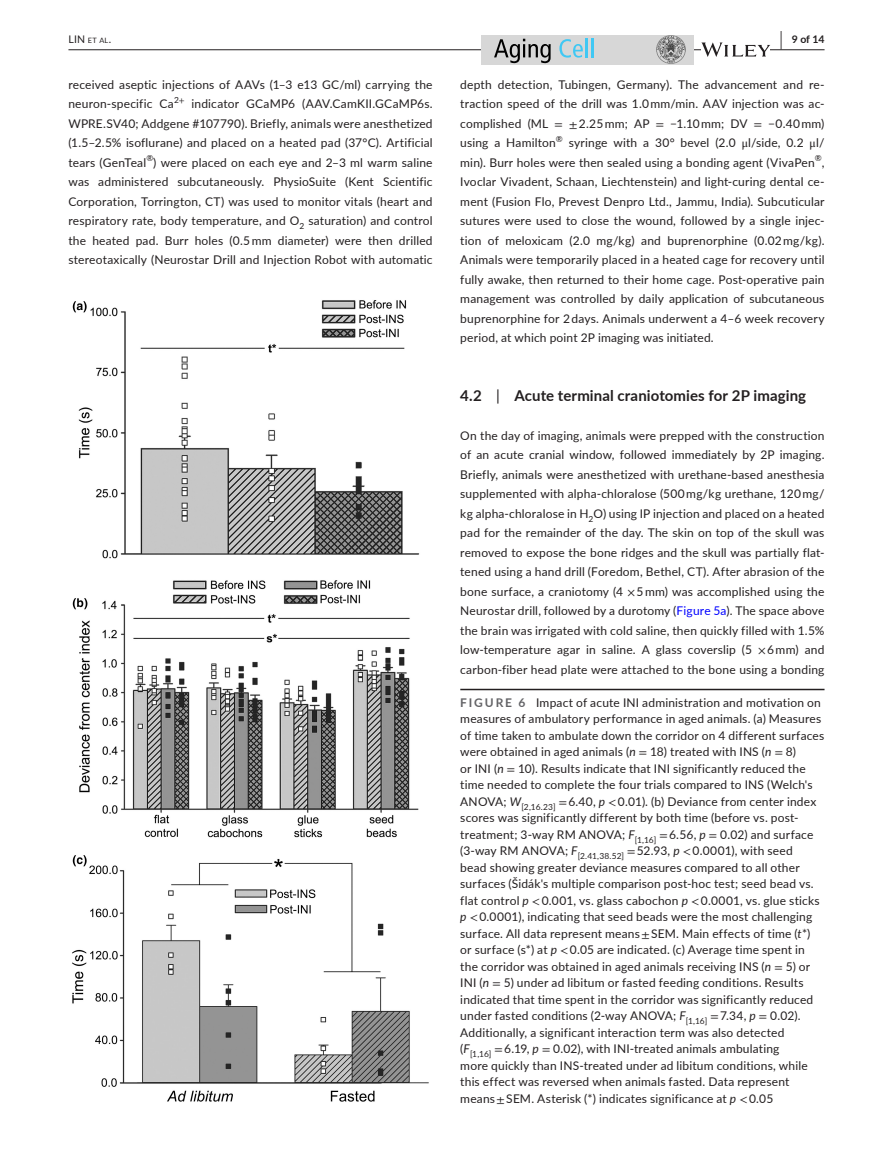
<style>
.page{position:relative;width:893px;height:1174px;background:#fff}
.page>*{position:absolute;margin:0;border:0;box-sizing:border-box;transform-origin:0 0}
.t1{font:700 15px "Lato";letter-spacing:.005em;color:#231f20}
.t2{font:12px/19.5px "Lato";letter-spacing:.015em;color:#231f20;text-align:justify}
.t3{font:10.5px "Lato";color:#231f20}
.t4{font:700 10.5px "Lato";color:#231f20}
.t5{font:8.4px "Lato";color:#231f20}
.s1{font-size:7.35px}
.s2{font-size:19.5px}
.s3{font-family:"STIX"}
.s4{font-weight:400}
.s5{color:#00f}
.s6{font-weight:700;color:#636366}
.s7{font-style:italic}
</style>
<div class="page">
<hr style="left:68px;top:49px;width:756px;height:1px;background:#231f20">
<div style="left:481px;top:35px;width:213px;height:29px;background:#d7d7d7"></div>
<svg style="left:494px;top:39px;width:57px;height:24px"></svg>
<svg style="left:559px;top:39px;width:24px;height:19px"></svg>
<hr style="left:585px;top:38px;width:3px;height:19px;background:#40c8f4">
<svg style="left:591px;top:38px;width:2px;height:19px"></svg>
<img style="left:657px;top:35px;width:28px;height:29px">
<svg style="left:701px;top:42px;width:69px;height:15px"></svg>
<hr style="left:460px;top:688px;width:364px;height:2px;background:#231f20">
<img style="left:72px;top:300px;width:357px;height:802px">
<p class="t3" style="left:68px;top:31px;width:44px">LIN <span class="s1">et al</span>.</p>
<p class="t4" style="left:780px;top:31px;width:46px"><span class="s2">|</span> 9 of 14</p>
<p class="t2" style="left:68px;top:74px;width:366px">received aseptic injections of AAVs (1–3 e13 GC/ml) carrying the neuron-specific Ca</p>
<p class="t2" style="left:460px;top:74px;width:366px">depth detection, Tubingen, Germany). The advancement and re&shy;traction speed of the drill was 1.0 mm/min. AAV injection was ac&shy;complished (ML <span class="s3">= ±</span> 2.25 mm; AP <span class="s3">=</span> −1.10 mm; DV <span class="s3">=</span> −0.40 mm) using a Hamilton</p>
<p class="t5" style="left:174px;top:94px;width:12px">2<span class="s3">+</span></p>
<p class="t2" style="left:68px;top:93px;width:366px;text-indent:123px">indicator GCaMP6 (AAV.CamKII.GCaMP6s.<br>WPRE.SV40; Addgene #107790). Briefly, animals were anesthetized (1.5–2.5% isoflurane) and placed on a heated pad (37°C). Artificial tears (GenTeal</p>
<p class="t5" style="left:556px;top:133px;width:8px">®</p>
<p class="t2" style="left:460px;top:132px;width:366px;text-indent:108px">syringe with a 30° bevel (2.0 <span class="s3">μ</span>l/side, 0.2 <span class="s3">μ</span>l/ min). Burr holes were then sealed using a bonding agent (VivaPen</p>
<p class="t5" style="left:146px;top:152px;width:8px">®</p>
<p class="t5" style="left:815px;top:152px;width:8px">®</p>
<p class="t2" style="left:460px;top:152px;width:366px;text-indent:361px">, Ivoclar Vivadent, Schaan, Liechtenstein) and light-curing dental ce&shy;ment (Fusion Flo, Prevest Denpro Ltd., Jammu, India). Subcuticular sutures were used to close the wound, followed by a single injec&shy;tion of meloxicam (2.0 mg/kg) and buprenorphine (0.02 mg/kg).<br>Animals were temporarily placed in a heated cage for recovery until fully awake, then returned to their home cage. Post-operative pain management was controlled by daily application of subcutaneous buprenorphine for 2 days. Animals underwent a 4–6 week recovery period, at which point 2P imaging was initiated.</p>
<p class="t2" style="left:68px;top:152px;width:366px;text-indent:85px">) were placed on each eye and 2–3 ml warm saline was administered subcutaneously. PhysioSuite (Kent Scientific Corporation, Torrington, CT) was used to monitor vitals (heart and respiratory rate, body temperature, and O<sub>2</sub> saturation) and control the heated pad. Burr holes (0.5 mm diameter) were then drilled stereotaxically (Neurostar Drill and Injection Robot with automatic</p>
<p class="t1" style="left:460px;top:384px;width:347px">4.2 <span class="s4">|</span> Acute terminal craniotomies for 2P imaging</p>
<p class="t2" style="left:460px;top:425px;width:366px">On the day of imaging, animals were prepped with the construction of an acute cranial window, followed immediately by 2P imaging.<br>Briefly, animals were anesthetized with urethane-based anesthesia supplemented with alpha-chloralose (500 mg/kg urethane, 120 mg/ kg alpha-chloralose in H<sub>2</sub>O) using IP injection and placed on a heated pad for the remainder of the day. The skin on top of the skull was removed to expose the bone ridges and the skull was partially flat&shy;tened using a hand drill (Foredom, Bethel, CT). After abrasion of the bone surface, a craniotomy (4 <span class="s3">×</span> 5 mm) was accomplished using the Neurostar drill, followed by a durotomy (<span class="s5">Figure 5a</span>). The space above the brain was irrigated with cold saline, then quickly filled with 1.5% low-temperature agar in saline. A glass coverslip (5 <span class="s3">×</span> 6 mm) and carbon-fiber head plate were attached to the bone using a bonding</p>
<p class="t2" style="left:460px;top:693px;width:366px;line-height:16.5px;text-align:left"><span class="s6">FIGURE 6</span> Impact of acute INI administration and motivation on measures of ambulatory performance in aged animals. (a) Measures of time taken to ambulate down the corridor on 4 different surfaces were obtained in aged animals (<span class="s7">n</span> <span class="s3">=</span> 18) treated with INS (<span class="s7">n</span> <span class="s3">=</span> 8)<br>or INI (<span class="s7">n</span> <span class="s3">=</span> 10). Results indicate that INI significantly reduced the time needed to complete the four trials compared to INS (Welch's ANOVA; <span class="s7">W</span><sub>[2,16.23]</sub> <span class="s3">=</span> 6.40, <span class="s7">p</span> <span class="s3">&lt;</span> 0.01). (b) Deviance from center index scores was significantly different by both time (before vs. post&shy;treatment; 3-way RM ANOVA; <span class="s7">F</span><sub>[1,16]</sub> <span class="s3">=</span> 6.56, <span class="s7">p</span> <span class="s3">=</span> 0.02) and surface (3-way RM ANOVA; <span class="s7">F</span><sub>[2.41,38.52]</sub> <span class="s3">=</span> 52.93, <span class="s7">p</span> <span class="s3">&lt;</span> 0.0001), with seed<br>bead showing greater deviance measures compared to all other surfaces (Šidák's multiple comparison post-hoc test; seed bead vs. flat control <span class="s7">p</span> <span class="s3">&lt;</span> 0.001, vs. glass cabochon <span class="s7">p</span> <span class="s3">&lt;</span> 0.0001, vs. glue sticks <span class="s7">p</span> <span class="s3">&lt;</span> 0.0001), indicating that seed beads were the most challenging surface. All data represent means <span class="s3">±</span> SEM. Main effects of time (<span class="s7">t</span>*) or surface (s*) at <span class="s7">p</span> <span class="s3">&lt;</span> 0.05 are indicated. (c) Average time spent in the corridor was obtained in aged animals receiving INS (<span class="s7">n</span> <span class="s3">=</span> 5) or INI (<span class="s7">n</span> <span class="s3">=</span> 5) under ad libitum or fasted feeding conditions. Results indicated that time spent in the corridor was significantly reduced under fasted conditions (2-way ANOVA; <span class="s7">F</span><sub>[1,16]</sub> <span class="s3">=</span> 7.34, <span class="s7">p</span> <span class="s3">=</span> 0.02).<br>Additionally, a significant interaction term was also detected<br>(<span class="s7">F</span><sub>[1,16]</sub> <span class="s3">=</span> 6.19, <span class="s7">p</span> <span class="s3">=</span> 0.02), with INI-treated animals ambulating<br>more quickly than INS-treated under ad libitum conditions, while this effect was reversed when animals fasted. Data represent means <span class="s3">±</span> SEM. Asterisk (*) indicates significance at <span class="s7">p</span> <span class="s3">&lt;</span> 0.05</p>
</div>
